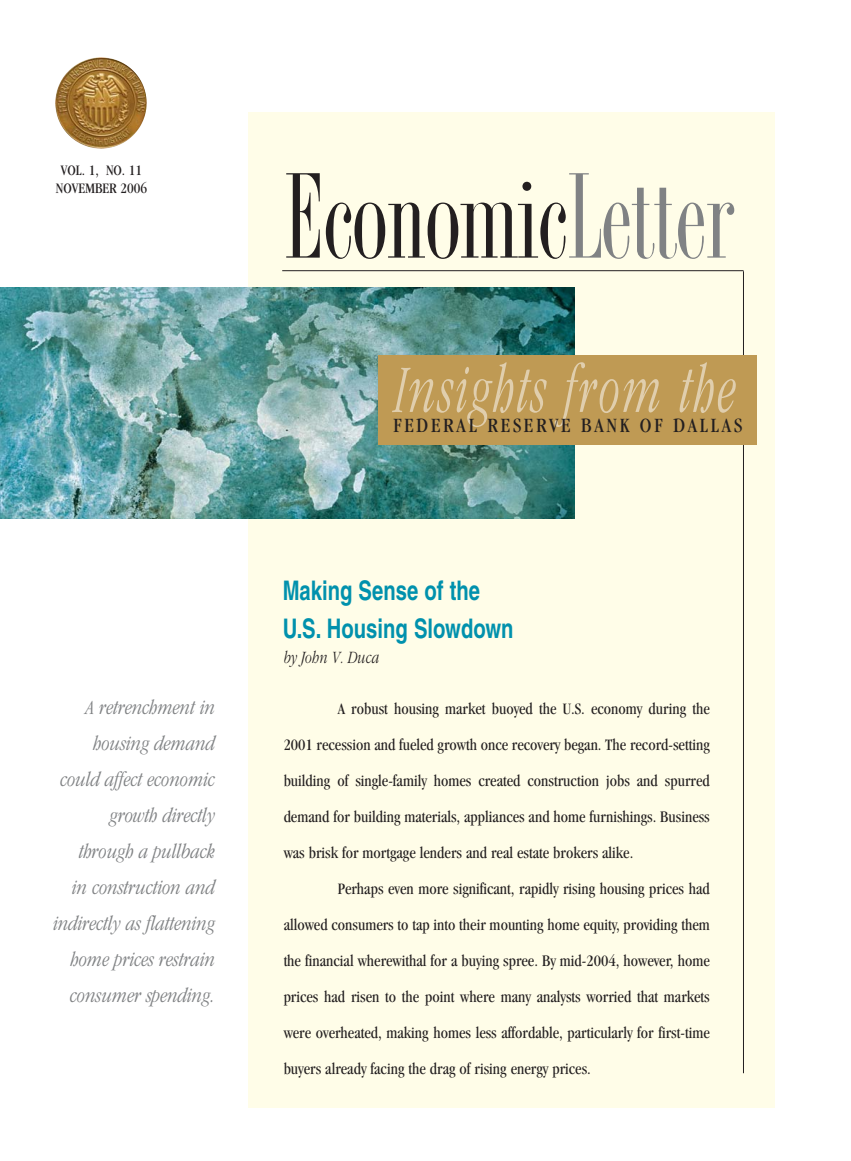
<style>
.page{position:relative;width:851px;height:1161px;background:#fff}
.page>*{position:absolute;margin:0;border:0;box-sizing:border-box;transform-origin:0 0}
.t1{font:condensed 126px "AT Torino";letter-spacing:-.005em;color:#231f20}
.t2{font:italic 300 condensed 70.2px "Garamond";letter-spacing:.045em;color:#e0cead;scale:.77 1}
.t3{font:700 27px/37.5px "Helvetica";color:#0091ad;scale:.75 1}
.t4{font:italic 300 condensed 21px/36px "Garamond";color:#808284;text-align:right}
.t5{font:condensed 21px "Garamond";letter-spacing:.135em;color:#231f20}
.t6{font:italic 300 18px "Garamond";color:#231f20;scale:.75 1}
.t7{font:condensed 16.5px "Garamond";color:#231f20}
.t8{font:condensed 15px/18px "Garamond";color:#231f20;text-align:center}
.s1{color:#808284}
</style>
<div class="page">
<div style="left:249px;top:112px;width:526px;height:995px;background:#fffde8"></div>
<img style="left:0;top:287px;width:574px;height:232px">
<img style="left:99px;top:57px;width:48px;height:56px">
<hr style="left:282px;top:270px;width:461px;height:1px;background:#231f20">
<hr style="left:743px;top:271px;width:1px;height:802px;background:#231f20">
<div style="left:378px;top:355px;width:378px;height:89px;background:#bf9a54"></div>
<p class="t8" style="left:56px;top:163px;width:93px">VOL. 1, NO. 11<br>NOVEMBER 2006</p>
<p class="t1" style="left:284px;top:166px;width:450px">Economic<span class="s1">Letter</span></p>
<p class="t2" style="left:395px;top:362px;width:444px">Insights from the</p>
<p class="t5" style="left:393px;top:417px;width:350px">FEDERAL RESERVE BANK OF DALLAS</p>
<p class="t4" style="left:53px;top:691px;width:163px">A retrenchment in housing demand could affect economic growth directly through a pullback<br>in construction and indirectly as flattening home prices restrain consumer spending.</p>
<p class="t3" style="left:283px;top:575px;width:309px">Making Sense of the<br>U.S. Housing Slowdown</p>
<p class="t6" style="left:283px;top:651px;width:129px">by John V. Duca</p>
<p class="t7" style="left:337px;top:702px;width:373px">A robust housing market buoyed the U.S. economy during the</p>
<p class="t7" style="left:284px;top:738px;width:427px">2001 recession and fueled growth once recovery began. The record-setting</p>
<p class="t7" style="left:284px;top:774px;width:427px">building of single-family homes created construction jobs and spurred</p>
<p class="t7" style="left:284px;top:810px;width:427px">demand for building materials, appliances and home furnishings. Business</p>
<p class="t7" style="left:284px;top:846px;width:351px">was brisk for mortgage lenders and real estate brokers alike.</p>
<p class="t7" style="left:337px;top:882px;width:373px">Perhaps even more significant, rapidly rising housing prices had</p>
<p class="t7" style="left:284px;top:918px;width:427px">allowed consumers to tap into their mounting home equity, providing them</p>
<p class="t7" style="left:284px;top:954px;width:427px">the financial wherewithal for a buying spree. By mid-2004, however, home</p>
<p class="t7" style="left:284px;top:990px;width:427px">prices had risen to the point where many analysts worried that markets</p>
<p class="t7" style="left:284px;top:1026px;width:427px">were overheated, making homes less affordable, particularly for first-time</p>
<p class="t7" style="left:284px;top:1062px;width:309px">buyers already facing the drag of rising energy prices.</p>
</div>
